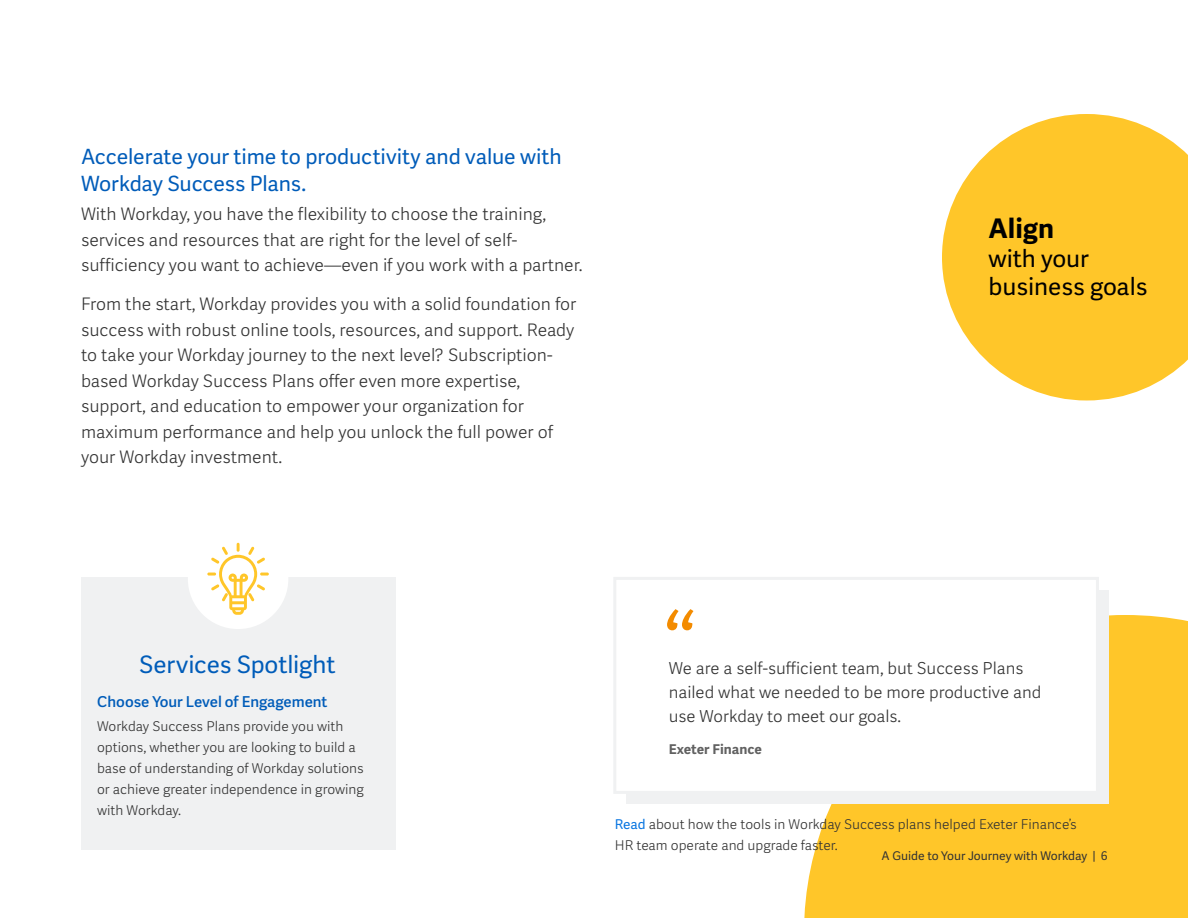
<style>
.page{position:relative;width:1188px;height:918px;background:#fff}
.page>*{position:absolute;margin:0;border:0;box-sizing:border-box;transform-origin:0 0}
.Quote__Large_Quote_Mark_in_Body{font:300 97.5px "Workday Adelle Sans";color:#f38b00}
.Byline{font:700 27px "Workday Adelle Sans";color:#000}
.Byline-2{font:24px/28.8px "Workday Adelle Sans";color:#000}
.Heading_3{font:24px "Workday Adelle Sans";letter-spacing:-.005em;color:#005cb9}
.Heading_1{font:21px/27px "Workday Adelle Sans";letter-spacing:-.005em;color:#005cb9}
.Body__Intro{font:300 17.25px/25.5px "Workday Adelle Sans";color:#333}
.Quote__In_Body{font:300 16.5px/24px "Workday Adelle Sans";color:#333}
.Heading_3-2{font:500 15px "Workday Adelle Sans";color:#005cb9}
.Byline-3{font:300 13.5px/21px "Workday Adelle Sans";color:#333}
.Quote__Credit_In_Body{font:700 13.5px "Workday Adelle Sans";color:#616161}
.t1{font:12px "Workday Adelle Sans";color:#333}
.s1{font-weight:400;color:#0875e1}
</style>
<div class="page">
<svg style="left:942px;top:114px;width:246px;height:286px;fill:#ffc629"></svg>
<div style="left:81px;top:577px;width:314px;height:273px;background:#f0f1f2"></div>
<div style="left:188px;top:529px;width:100px;height:100px;background:#fff;border-radius:50%"></div>
<svg style="left:207px;top:543px;width:62px;height:72px"></svg>
<div style="left:804px;top:615px;width:384px;height:303px;background:#ffc629"></div>
<div style="left:626px;top:590px;width:482px;height:213px;background:#f0f1f2"></div>
<div style="left:613px;top:577px;width:486px;height:217px;background:#fff;border:3px solid #f0f1f2"></div>
<p class="Heading_1" style="left:81px;top:144px;width:482px">Accelerate your time to productivity and value with<br>Workday Success Plans.</p>
<p class="Body__Intro" style="left:81px;top:202px;width:503px">With Workday, you have the flexibility to choose the training, services and resources that are right for the level of self&shy;sufficiency you want to achieve—even if you work with a partner.</p>
<p class="Body__Intro" style="left:81px;top:292px;width:497px">From the start, Workday provides you with a solid foundation for success with robust online tools, resources, and support. Ready to take your Workday journey to the next level? Subscription&shy;based Workday Success Plans offer even more expertise, support, and education to empower your organization for maximum performance and help you unlock the full power of your Workday investment.</p>
<p class="Byline" style="left:988px;top:212px;width:67px">Align</p>
<p class="Byline-2" style="left:988px;top:245px;width:161px">with your business goals</p>
<p class="Heading_3" style="left:139px;top:650px;width:198px">Services Spotlight</p>
<p class="Heading_3-2" style="left:97px;top:693px;width:232px">Choose Your Level of Engagement</p>
<p class="Byline-3" style="left:97px;top:717px;width:268px">Workday Success Plans provide you with options, whether you are looking to build a base of understanding of Workday solutions or achieve greater independence in growing with Workday.</p>
<p class="Quote__Large_Quote_Mark_in_Body" style="left:664px;top:594px;width:34px">“</p>
<p class="Quote__In_Body" style="left:669px;top:657px;width:374px">We are a self-sufficient team, but Success Plans nailed what we needed to be more productive and use Workday to meet our goals.</p>
<p class="Quote__Credit_In_Body" style="left:669px;top:741px;width:95px">Exeter Finance</p>
<p class="Byline-3" style="left:615px;top:814px;width:464px"><span class="s1">Read</span> about how the tools in Workday Success plans helped Exeter Finance’s<br>HR team operate and upgrade faster.</p>
<p class="t1" style="left:882px;top:849px;width:228px">A Guide to Your Journey with Workday | 6</p>
</div>
